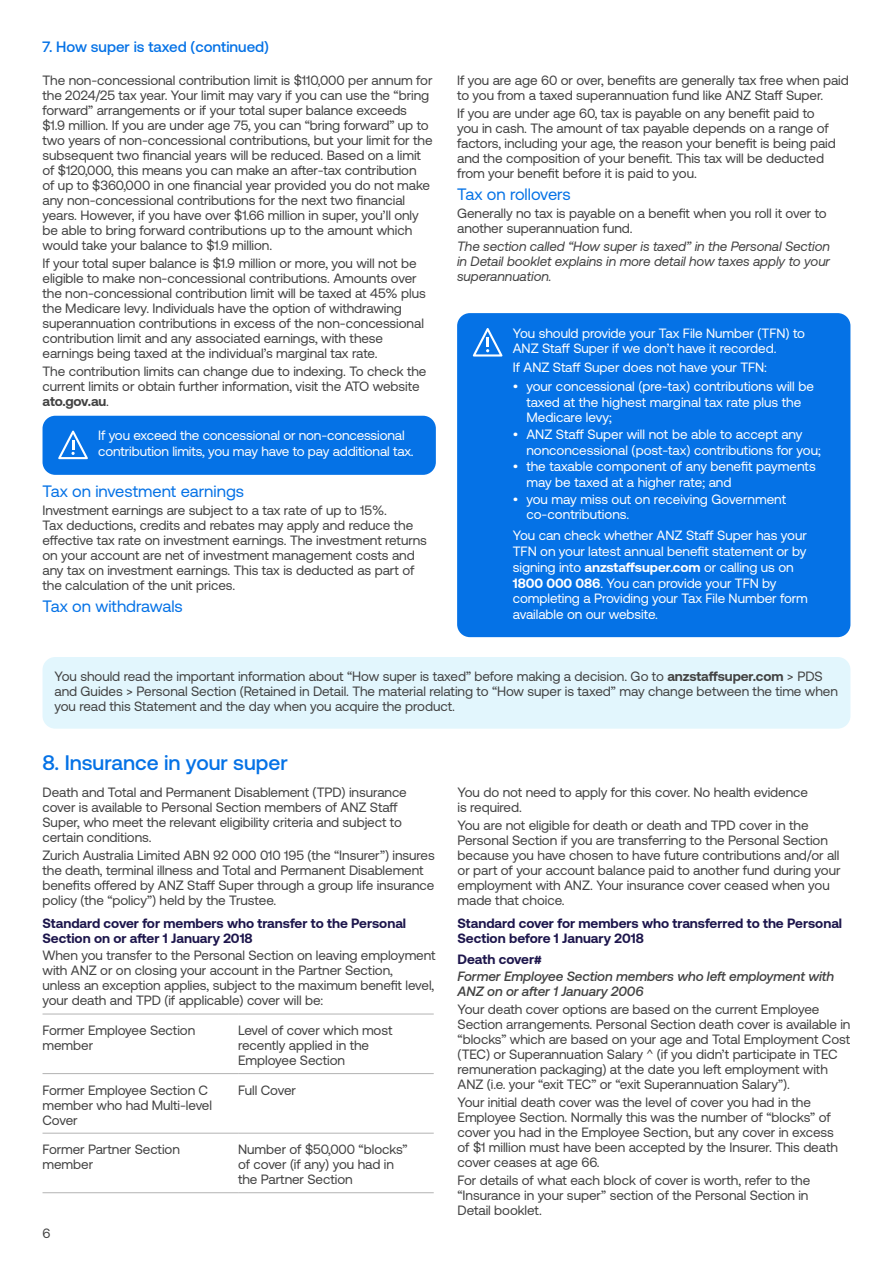
<style>
.page{position:relative;width:893px;height:1263px;background:#fff}
.page>*{position:absolute;margin:0;border:0;box-sizing:border-box;transform-origin:0 0}
.t1{font:500 21px "Aeonik";color:#0572e6}
.t2{font:16.5px "Aeonik";color:#0572e6}
.t3{font:500 15px "Aeonik";color:#0572e6}
.t4{font:13.5px/15px "Aeonik";letter-spacing:-.005em;color:#424242}
.t5{font:13.5px/15.8px "Aeonik";letter-spacing:-.005em;color:#fff}
.t6{font:700 13.5px/15px "Aeonik";color:#1d164c}
.t7{font:italic 13.5px/15px "Aeonik";letter-spacing:-.005em;color:#424242;text-align:justify}
.t8{font:italic 500 13.5px/15px "Aeonik";letter-spacing:-.005em;color:#424242}
.s1{font-weight:700}
</style>
<div class="page">
<div style="left:43px;top:416px;width:393px;height:59px;background:#0572e6;border-radius:13px"></div>
<svg style="left:58px;top:431px;width:30px;height:28px"></svg>
<hr style="left:43px;top:1014px;width:195px;height:1px;background:#b3b3b3">
<hr style="left:238px;top:1014px;width:196px;height:1px;background:#b3b3b3">
<hr style="left:43px;top:1073px;width:195px;height:1px;background:#b3b3b3">
<hr style="left:238px;top:1073px;width:196px;height:1px;background:#b3b3b3">
<hr style="left:43px;top:1133px;width:195px;height:1px;background:#b3b3b3">
<hr style="left:238px;top:1133px;width:196px;height:1px;background:#b3b3b3">
<hr style="left:43px;top:1192px;width:195px;height:1px;background:#b3b3b3">
<hr style="left:238px;top:1192px;width:196px;height:1px;background:#b3b3b3">
<div style="left:43px;top:657px;width:807px;height:72px;background:#e2f6fd;border-radius:13px"></div>
<div style="left:457px;top:313px;width:393px;height:324px;background:#0572e6;border-radius:13px"></div>
<svg style="left:473px;top:328px;width:29px;height:29px"></svg>
<p class="t3" style="left:43px;top:39px;width:228px">7. How super is taxed (continued)</p>
<p class="t4" style="left:43px;top:73px;width:392px">The non-concessional contribution limit is $110,000 per annum for the 2024/25 tax year. Your limit may vary if you can use the “bring forward” arrangements or if your total super balance exceeds $1.9 million. If you are under age 75, you can “bring forward” up to two years of non-concessional contributions, but your limit for the subsequent two financial years will be reduced. Based on a limit of $120,000, this means you can make an after-tax contribution<br>of up to $360,000 in one financial year provided you do not make any non-concessional contributions for the next two financial years. However, if you have over $1.66 million in super, you’ll only be able to bring forward contributions up to the amount which would take your balance to $1.9 million.</p>
<p class="t4" style="left:43px;top:256px;width:385px">If your total super balance is $1.9 million or more, you will not be eligible to make non-concessional contributions. Amounts over the non-concessional contribution limit will be taxed at 45% plus the Medicare levy. Individuals have the option of withdrawing superannuation contributions in excess of the non-concessional contribution limit and any associated earnings, with these earnings being taxed at the individual’s marginal tax rate.</p>
<p class="t4" style="left:43px;top:364px;width:385px">The contribution limits can change due to indexing. To check the current limits or obtain further information, visit the ATO website <span class="s1">ato.gov.au</span>.</p>
<p class="t5" style="left:98px;top:428px;width:317px">If you exceed the concessional or non‑concessional contribution limits, you may have to pay additional tax.</p>
<p class="t2" style="left:43px;top:482px;width:203px">Tax on investment earnings</p>
<p class="t4" style="left:43px;top:503px;width:386px">Investment earnings are subject to a tax rate of up to 15%.<br>Tax deductions, credits and rebates may apply and reduce the effective tax rate on investment earnings. The investment returns on your account are net of investment management costs and any tax on investment earnings. This tax is deducted as part of the calculation of the unit prices.</p>
<p class="t2" style="left:43px;top:597px;width:142px">Tax on withdrawals</p>
<p class="t4" style="left:457px;top:73px;width:393px">If you are age 60 or over, benefits are generally tax free when paid to you from a taxed superannuation fund like ANZ Staff Super.</p>
<p class="t4" style="left:457px;top:106px;width:380px">If you are under age 60, tax is payable on any benefit paid to you in cash. The amount of tax payable depends on a range of factors, including your age, the reason your benefit is being paid and the composition of your benefit. This tax will be deducted from your benefit before it is paid to you.</p>
<p class="t2" style="left:457px;top:185px;width:115px">Tax on rollovers</p>
<p class="t4" style="left:457px;top:206px;width:371px">Generally no tax is payable on a benefit when you roll it over to another superannuation fund.</p>
<p class="t7" style="left:457px;top:239px;width:374px">The section called “How super is taxed” in the Personal Section in Detail booklet explains in more detail how taxes apply to your superannuation.</p>
<p class="t5" style="left:513px;top:325px;width:294px">You should provide your Tax File Number (TFN) to<br>ANZ Staff Super if we don’t have it recorded.</p>
<p class="t5" style="left:513px;top:359px;width:256px">If ANZ Staff Super does not have your TFN:</p>
<p class="t5" style="left:526px;top:378px;width:289px;text-indent:-14px">• your concessional (pre-tax) contributions will be taxed at the highest marginal tax rate plus the<br>Medicare levy;</p>
<p class="t5" style="left:526px;top:426px;width:296px;text-indent:-14px">• ANZ Staff Super will not be able to accept any nonconcessional (post-tax) contributions for you;</p>
<p class="t5" style="left:526px;top:459px;width:291px;text-indent:-14px">• the taxable component of any benefit payments may be taxed at a higher rate; and</p>
<p class="t5" style="left:526px;top:491px;width:261px;text-indent:-14px">• you may miss out on receiving Government co-contributions.</p>
<p class="t5" style="left:513px;top:528px;width:297px">You can check whether ANZ Staff Super has your TFN on your latest annual benefit statement or by signing into <span class="s1">anzstaffsuper.com</span> or calling us on <span class="s1">1800 000 086</span>. You can provide your TFN by completing a Providing your Tax File Number form available on our website.</p>
<p class="t4" style="left:55px;top:669px;width:785px">You should read the important information about “How super is taxed” before making a decision. Go to <span class="s1">anzstaffsuper.com</span> &gt; PDS and Guides &gt; Personal Section (Retained in Detail. The material relating to “How super is taxed” may change between the time when you read this Statement and the day when you acquire the product.</p>
<h1 class="t1" style="left:43px;top:751px;width:247px">8. Insurance in your super</h1>
<p class="t4" style="left:43px;top:785px;width:366px">Death and Total and Permanent Disablement (TPD) insurance cover is available to Personal Section members of ANZ Staff Super, who meet the relevant eligibility criteria and subject to certain conditions.</p>
<p class="t4" style="left:43px;top:848px;width:394px">Zurich Australia Limited ABN 92 000 010 195 (the “Insurer”) insures the death, terminal illness and Total and Permanent Disablement benefits offered by ANZ Staff Super through a group life insurance policy (the “policy”) held by the Trustee.</p>
<p class="t6" style="left:43px;top:915px;width:365px">Standard cover for members who transfer to the Personal<br>Section on or after 1 January 2018</p>
<p class="t4" style="left:43px;top:947px;width:395px">When you transfer to the Personal Section on leaving employment with ANZ or on closing your account in the Partner Section,<br>unless an exception applies, subject to the maximum benefit level, your death and TPD (if applicable) cover will be:</p>
<p class="t4" style="left:43px;top:1023px;width:154px">Former Employee Section member</p>
<p class="t4" style="left:238px;top:1023px;width:156px">Level of cover which most recently applied in the<br>Employee Section</p>
<p class="t4" style="left:43px;top:1082px;width:171px">Former Employee Section C member who had Multi-level<br>Cover</p>
<p class="t4" style="left:238px;top:1082px;width:59px">Full Cover</p>
<p class="t4" style="left:43px;top:1142px;width:139px">Former Partner Section member</p>
<p class="t4" style="left:238px;top:1142px;width:171px">Number of $50,000 “blocks” of cover (if any) you had in the Partner Section</p>
<p class="t4" style="left:43px;top:1225px;width:9px">6</p>
<p class="t4" style="left:458px;top:785px;width:352px">You do not need to apply for this cover. No health evidence is required.</p>
<p class="t4" style="left:458px;top:818px;width:384px">You are not eligible for death or death and TPD cover in the Personal Section if you are transferring to the Personal Section because you have chosen to have future contributions and/or all or part of your account balance paid to another fund during your employment with ANZ. Your insurance cover ceased when you made that choice.</p>
<p class="t6" style="left:458px;top:915px;width:386px">Standard cover for members who transferred to the Personal<br>Section before 1 January 2018</p>
<p class="t6" style="left:458px;top:952px;width:86px">Death cover#</p>
<p class="t8" style="left:458px;top:969px;width:378px">Former Employee Section members who left employment with<br>ANZ on or after 1 January 2006</p>
<p class="t4" style="left:458px;top:1002px;width:394px">Your death cover options are based on the current Employee Section arrangements. Personal Section death cover is available in “blocks” which are based on your age and Total Employment Cost (TEC) or Superannuation Salary ^ (if you didn’t participate in TEC remuneration packaging) at the date you left employment with ANZ (i.e. your “exit TEC” or “exit Superannuation Salary”).</p>
<p class="t4" style="left:458px;top:1095px;width:382px">Your initial death cover was the level of cover you had in the Employee Section. Normally this was the number of “blocks” of cover you had in the Employee Section, but any cover in excess of $1 million must have been accepted by the Insurer. This death cover ceases at age 66.</p>
<p class="t4" style="left:458px;top:1173px;width:354px">For details of what each block of cover is worth, refer to the “Insurance in your super” section of the Personal Section in<br>Detail booklet.</p>
</div>
